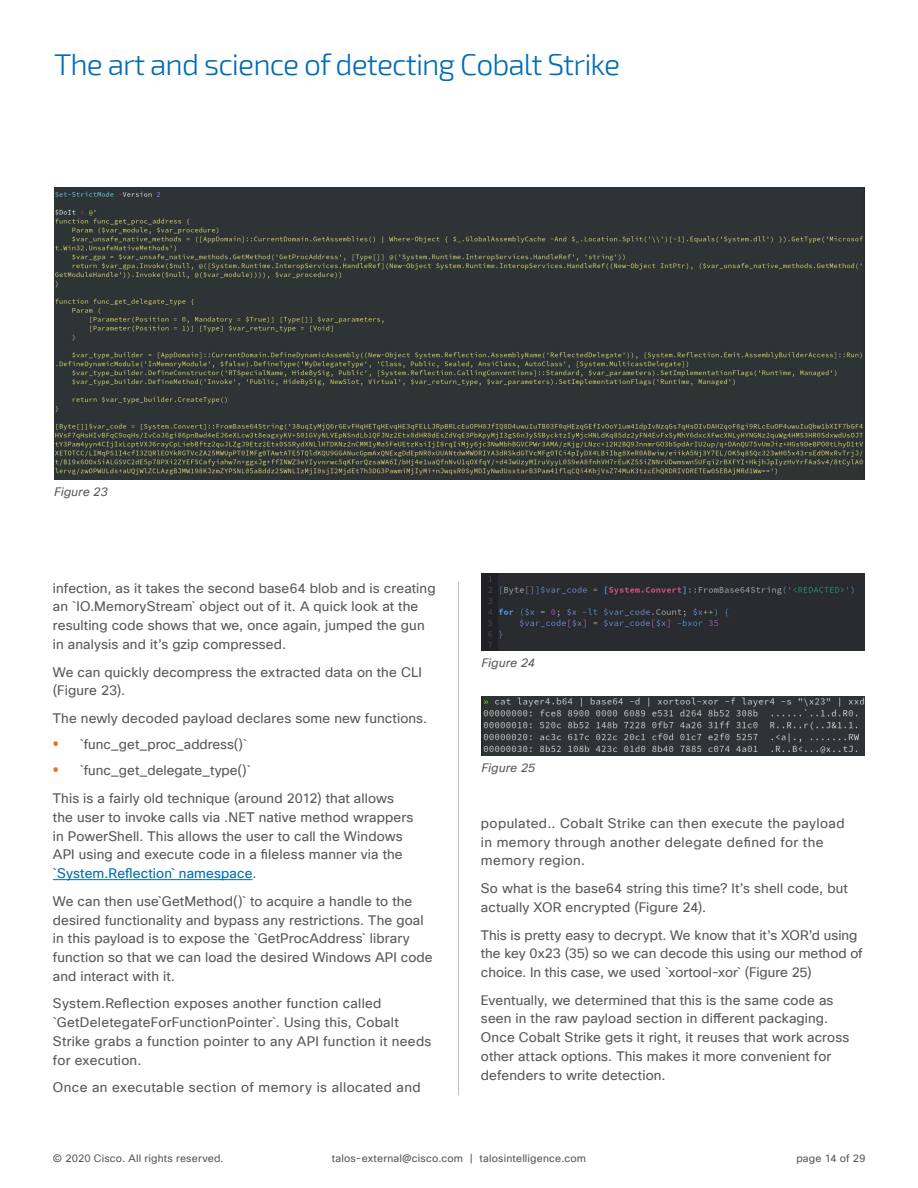
<style>
.page{position:relative;width:918px;height:1188px;background:#fff}
.page>*{position:absolute;margin:0;border:0;box-sizing:border-box;transform-origin:0 0}
.t1{font:300 30px "Exo 2";letter-spacing:-.03em;color:#006db6}
.t2{font:13.5px/18.8px "Cisco Sans TT";letter-spacing:.01em;color:#58595b}
.t3{font:13.5px/18.8px "Cisco Sans TT";letter-spacing:.03em;color:#58595b}
.t4{font:italic 12px "Cisco Sans TT";letter-spacing:.015em;color:#58595b}
.t5{font:10.5px "Cisco Sans TT";letter-spacing:.02em;color:#58595b}
.s1{font-family:"Noto Serif";font-weight:700;font-size:15px;color:#eb7024}
.s2{color:#006db6}
</style>
<div class="page">
<hr style="left:53px;top:879px;width:200px;height:1px;background:#006db6">
<hr style="left:458px;top:582px;width:1px;height:513px;background:#bebebf">
<img style="left:54px;top:188px;width:810px;height:291px">
<img style="left:482px;top:573px;width:382px;height:77px">
<img style="left:482px;top:696px;width:382px;height:59px">
<h1 class="t1" style="left:54px;top:47px;width:568px">The art and science of detecting Cobalt Strike</h1>
<p class="t4" style="left:54px;top:484px;width:55px">Figure 23</p>
<p class="t2" style="left:53px;top:579px;width:384px">infection, as it takes the second base64 blob and is creating an `IO.MemoryStream` object out of it. A quick look at the resulting code shows that we, once again, jumped the gun in analysis and it’s gzip compressed.</p>
<p class="t2" style="left:53px;top:663px;width:371px">We can quickly decompress the extracted data on the CLI (Figure 23).</p>
<p class="t2" style="left:53px;top:709px;width:376px">The newly decoded payload declares some new functions.</p>
<p class="t2" style="left:53px;top:736px;width:196px"><span class="s1">•</span> `func_get_proc_address()`</p>
<p class="t2" style="left:53px;top:757px;width:343px;line-height:27.6px"><span class="s1">•</span> `func_get_delegate_type()`<br>This is a fairly old technique (around 2012) that allows</p>
<p class="t2" style="left:53px;top:808px;width:362px">the user to invoke calls via .NET native method wrappers in PowerShell. This allows the user to call the Windows API using and execute code in a fileless manner via the <span class="s2">`System.Reflection` namespace</span>.</p>
<p class="t2" style="left:53px;top:892px;width:381px">We can then use`GetMethod()` to acquire a handle to the desired functionality and bypass any restrictions. The goal in this payload is to expose the `GetProcAddress` library function so that we can load the desired Windows API code and interact with it.</p>
<p class="t2" style="left:53px;top:995px;width:380px">System.Reflection exposes another function called `GetDeletegateForFunctionPointer`. Using this, Cobalt Strike grabs a function pointer to any API function it needs for execution.</p>
<p class="t3" style="left:53px;top:1079px;width:369px">Once an executable section of memory is allocated and</p>
<p class="t4" style="left:482px;top:655px;width:55px">Figure 24</p>
<p class="t4" style="left:482px;top:760px;width:55px">Figure 25</p>
<p class="t3" style="left:481px;top:814px;width:365px">populated.. Cobalt Strike can then execute the payload in memory through another delegate defined for the memory region.</p>
<p class="t2" style="left:481px;top:879px;width:368px">So what is the base64 string this time? It’s shell code, but actually XOR encrypted (Figure 24).</p>
<p class="t2" style="left:481px;top:926px;width:383px">This is pretty easy to decrypt. We know that it’s XOR’d using the key 0x23 (35) so we can decode this using our method of choice. In this case, we used `xortool-xor` (Figure 25)</p>
<p class="t2" style="left:481px;top:991px;width:370px">Eventually, we determined that this is the same code as seen in the raw payload section in different packaging.<br>Once Cobalt Strike gets it right, it reuses that work across other attack options. This makes it more convenient for defenders to write detection.</p>
<p class="t5" style="left:53px;top:1151px;width:172px">© 2020 Cisco. All rights reserved.</p>
<p class="t5" style="left:332px;top:1151px;width:256px">talos-external@cisco.com | talosintelligence.com</p>
<p class="t5" style="left:796px;top:1151px;width:71px">page 14 of 29</p>
</div>
